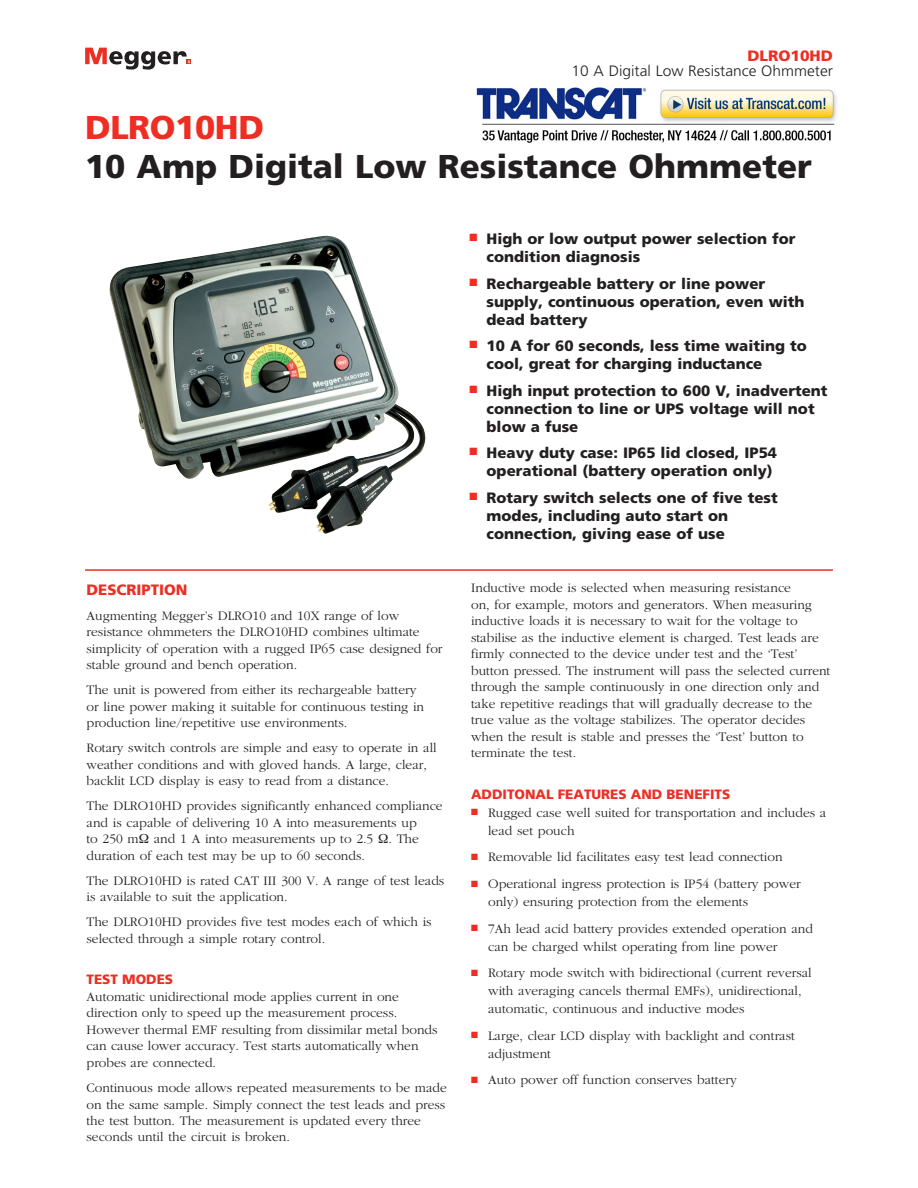
<style>
.page{position:relative;width:918px;height:1188px;background:#fff}
.page>*{position:absolute;margin:0;border:0;box-sizing:border-box;transform-origin:0 0}
._08-large-product_na{font:900 33px "Frutiger";color:#231f20}
._07-large-product_co{font:900 33px "Frutiger";letter-spacing:-.01em;color:#ee2e22}
.t1{font:900 15px/18px "Frutiger";color:#231f20}
._11B-descriptor-name{font:300 15px "Frutiger";color:#231f20;scale:1.04 1}
._01-large-body_subhe{font:900 15px "Frutiger";color:#ee2e22}
._11A-descriptor-code{font:900 15px "Frutiger";color:#ee2e22;scale:1.04 1}
._02-body-9_11{font:300 13.5px/16.5px "Garamond";color:#231f20}
._02-body-8_11{font:300 13.5px/16.5px "Garamond";color:#231f20}
._05a_body_copy{font:300 13.5px/16.5px "Garamond";color:#231f20}
._04a_large_red_headi{font:900 13.5px "Frutiger";color:#ee2e22}
.s1{color:#ee2e22}
</style>
<div class="page">
<svg style="left:85px;top:48px;width:106px;height:22px"></svg>
<hr style="left:85px;top:569px;width:748px;height:2px;background:#ee2e22">
<img style="left:109px;top:236px;width:317px;height:298px">
<img style="left:476px;top:87px;width:361px;height:56px">
<p class="_11A-descriptor-code" style="left:747px;top:46px;width:84px">DLRO10HD</p>
<p class="_11B-descriptor-name" style="left:572px;top:62px;width:253px">10 A Digital Low Resistance Ohmmeter</p>
<p class="_07-large-product_co" style="left:85px;top:107px;width:181px">DLRO10HD</p>
<p class="_08-large-product_na" style="left:85px;top:146px;width:728px">10 Amp Digital Low Resistance Ohmmeter</p>
<p class="_01-large-body_subhe" style="left:87px;top:581px;width:102px">DESCRIPTION</p>
<p class="_02-body-8_11" style="left:87px;top:608px;width:357px">Augmenting Megger’s DLRO10 and 10X range of low resistance ohmmeters the DLRO10HD combines ultimate simplicity of operation with a rugged IP65 case designed for stable ground and bench operation.</p>
<p class="_02-body-8_11" style="left:87px;top:682px;width:339px">The unit is powered from either its rechargeable battery or line power making it suitable for continuous testing in production line/repetitive use environments.</p>
<p class="_02-body-8_11" style="left:87px;top:740px;width:352px">Rotary switch controls are simple and easy to operate in all weather conditions and with gloved hands. A large, clear, backlit LCD display is easy to read from a distance.</p>
<p class="_02-body-8_11" style="left:87px;top:798px;width:358px">The DLRO10HD provides significantly enhanced compliance and is capable of delivering 10 A into measurements up<br>to 250 m and 1 A into measurements up to 2.5 . The duration of each test may be up to 60 seconds.</p>
<p class="_02-body-8_11" style="left:87px;top:873px;width:359px">The DLRO10HD is rated CAT III 300 V. A range of test leads is available to suit the application.</p>
<p class="_02-body-8_11" style="left:87px;top:914px;width:347px">The DLRO10HD provides five test modes each of which is selected through a simple rotary control.</p>
<p class="_04a_large_red_headi" style="left:87px;top:972px;width:88px">TEST MODES</p>
<p class="_05a_body_copy" style="left:87px;top:989px;width:352px">Automatic unidirectional mode applies current in one direction only to speed up the measurement process.<br>However thermal EMF resulting from dissimilar metal bonds can cause lower accuracy. Test starts automatically when probes are connected.</p>
<p class="_02-body-9_11" style="left:87px;top:1080px;width:362px">Continuous mode allows repeated measurements to be made on the same sample. Simply connect the test leads and press the test button. The measurement is updated every three seconds until the circuit is broken.</p>
<p class="t1" style="left:487px;top:230px;width:310px;text-indent:-17px"><sup>■</sup> High or low output power selection for condition diagnosis</p>
<p class="t1" style="left:487px;top:274px;width:319px;text-indent:-17px"><sup>■</sup> Rechargeable battery or line power supply, continuous operation, even with dead battery</p>
<p class="t1" style="left:487px;top:337px;width:322px;text-indent:-17px"><sup>■</sup> 10 A for 60 seconds, less time waiting to cool, great for charging inductance</p>
<p class="t1" style="left:487px;top:381px;width:342px;text-indent:-17px"><sup>■</sup> High input protection to 600 V, inadvertent connection to line or UPS voltage will not blow a fuse</p>
<p class="t1" style="left:470px;top:444px;width:309px;text-align:right"><sup>■</sup> Heavy duty case: IP65 lid closed, IP54 operational (battery operation only)</p>
<p class="t1" style="left:487px;top:488px;width:293px;text-indent:-17px"><sup>■</sup> Rotary switch selects one of five test modes, including auto start on connection, giving ease of use</p>
<p class="_02-body-9_11" style="left:471px;top:580px;width:361px">Inductive mode is selected when measuring resistance<br>on, for example, motors and generators. When measuring inductive loads it is necessary to wait for the voltage to stabilise as the inductive element is charged. Test leads are firmly connected to the device under test and the ‘Test’ button pressed. The instrument will pass the selected current through the sample continuously in one direction only and take repetitive readings that will gradually decrease to the true value as the voltage stabilizes. The operator decides when the result is stable and presses the ‘Test’ button to terminate the test.</p>
<p class="_04a_large_red_headi" style="left:471px;top:786px;width:261px">ADDITONAL FEATURES AND BENEFITS</p>
<p class="_02-body-9_11" style="left:488px;top:804px;width:340px;line-height:18px;text-indent:-17px"><span class="s1">■</span> Rugged case well suited for transportation and includes a lead set pouch</p>
<p class="_02-body-9_11" style="left:471px;top:849px;width:313px"><span class="s1">■</span> Removable lid facilitates easy test lead connection</p>
<p class="_02-body-9_11" style="left:488px;top:875px;width:314px;line-height:18px;text-indent:-17px"><span class="s1">■</span> Operational ingress protection is IP54 (battery power only) ensuring protection from the elements</p>
<p class="_02-body-9_11" style="left:488px;top:920px;width:326px;line-height:18px;text-indent:-17px"><span class="s1">■</span> 7Ah lead acid battery provides extended operation and can be charged whilst operating from line power</p>
<p class="_02-body-9_11" style="left:488px;top:964px;width:325px;line-height:18px;text-indent:-17px"><span class="s1">■</span> Rotary mode switch with bidirectional (current reversal with averaging cancels thermal EMFs), unidirectional, automatic, continuous and inductive modes</p>
<p class="_02-body-9_11" style="left:488px;top:1027px;width:308px;line-height:18px;text-indent:-17px"><span class="s1">■</span> Large, clear LCD display with backlight and contrast adjustment</p>
<p class="_02-body-9_11" style="left:471px;top:1072px;width:267px"><span class="s1">■</span> Auto power off function conserves battery</p>
</div>
